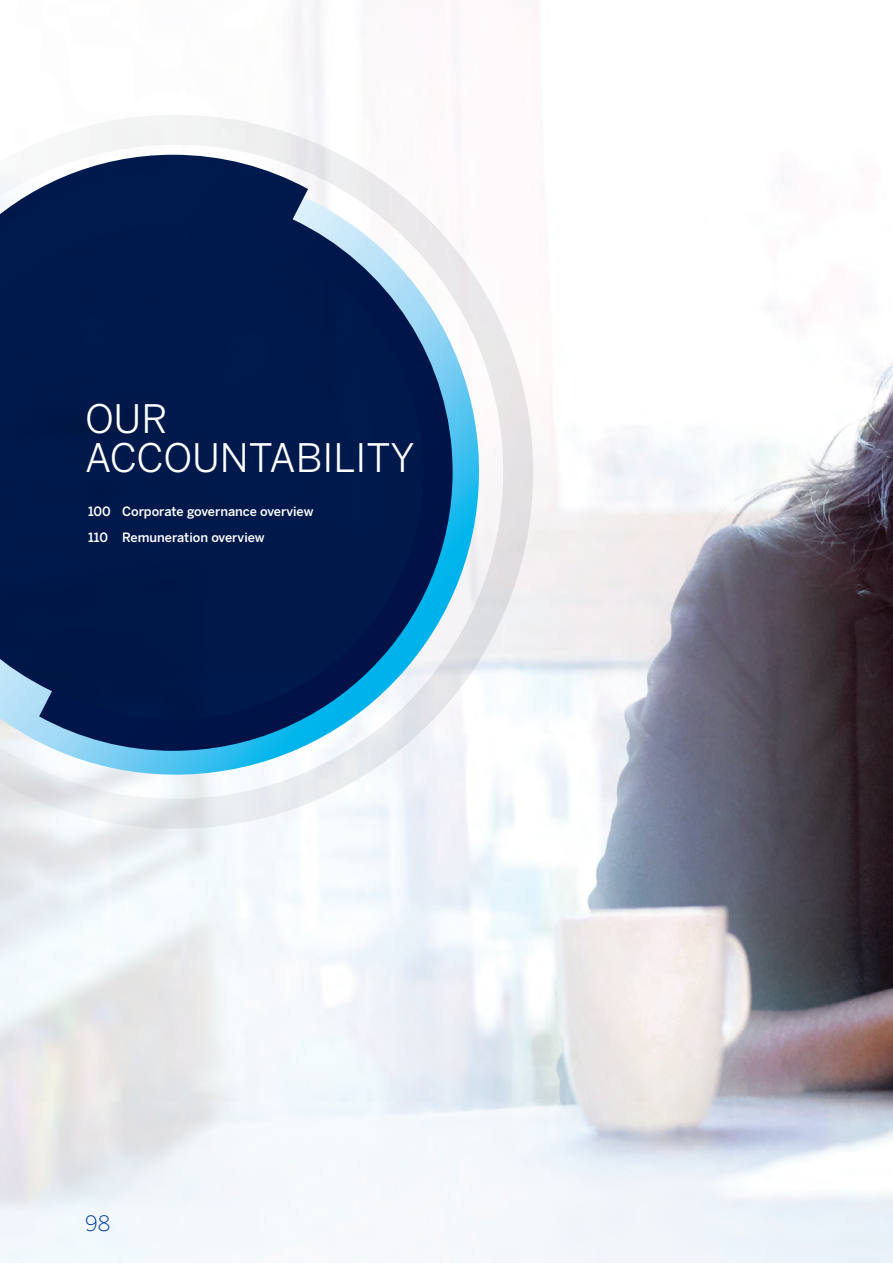
<style>
.page{position:relative;width:893px;height:1263px;background:#fff}
.page>*{position:absolute;margin:0;border:0;box-sizing:border-box;transform-origin:0 0}
.t1{font:39px/39px "Benton Sans";color:#fff}
.t2{font:300 21px "Benton Sans";color:#0036a0}
.t3{font:500 12.75px/25.7px "Benton Sans";color:#fff}
</style>
<div class="page">
<img style="left:0;top:0;width:893px;height:1263px">
<svg style="left:0;top:115px;width:533px;height:49px"></svg>
<svg style="left:0;top:164px;width:562px;height:694px"></svg>
<svg style="left:0;top:155px;width:453px;height:596px;background:#213c68"></svg>
<h1 class="t1" style="left:85px;top:399px;width:331px">OUR<br>ACCOUNTABILITY</h1>
<p class="t3" style="left:88px;top:499px;width:227px">100 Corporate governance overview<br>110 Remuneration overview</p>
<h2 class="t2" style="left:85px;top:1211px;width:27px">98</h2>
</div>
